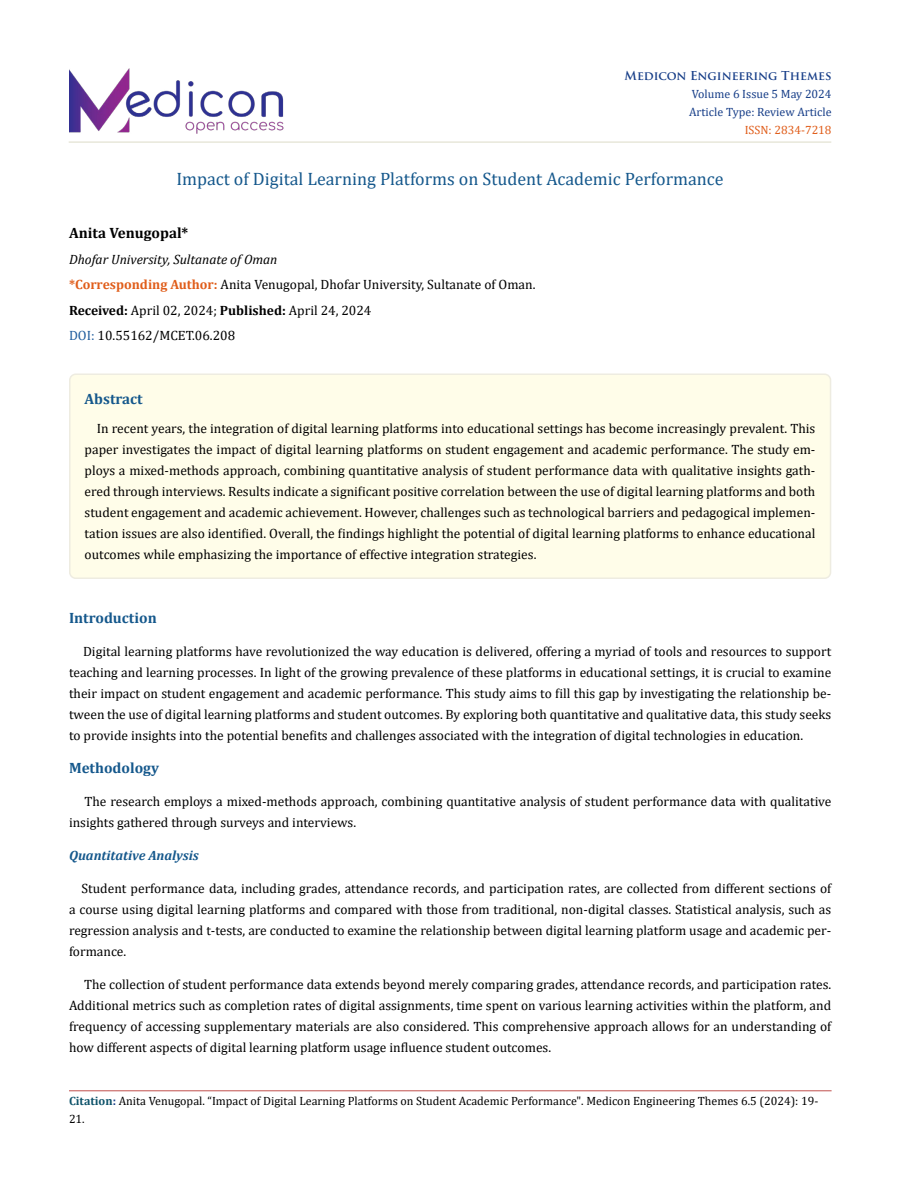
<style>
.page{position:relative;width:900px;height:1188px;background:#fff}
.page>*{position:absolute;margin:0;border:0;box-sizing:border-box;transform-origin:0 0}
.t1{font:18px "Cambria";color:#15588c}
.t2{font:700 15px "Cambria";color:#15588c}
.t3{font:700 15px "Cambria";color:#000}
.t4{font:13.5px/21px "Cambria";color:#000;text-align:justify}
.t5{font:italic 700 13.5px "Cambria";color:#15588c}
.t6{font:12px/18px "Cambria";color:#000}
.t7{font:12px/18px "Cambria";color:#173e88}
.t8{font:700 12px "Trajan Pro";color:#173e88}
.t9{font:12px "Cambria";color:#e05d1a}
.s1{font-style:italic}
.s2{font-weight:700;color:#e05d1a}
.s3{font-weight:700}
.s4{color:#215e9e}
.s5{font-weight:700;color:#0e536a}
.s6{font-weight:700;color:#173e88}
</style>
<div class="page">
<img style="left:69px;top:68px;width:218px;height:74px">
<hr style="left:69px;top:1091px;width:763px;height:1px;background:#c0504d">
<hr style="left:69px;top:142px;width:762px;height:1px;background:#e0dfcd">
<div style="left:70px;top:374px;width:761px;height:204px;background:#fffde9;border-radius:6px"></div>
<div style="left:69px;top:374px;width:762px;height:205px;border:2px solid #eeece1;border-radius:6px"></div>
<p class="t8" style="left:625px;top:68px;width:208px">Medicon Engineering Themes</p>
<p class="t7" style="left:689px;top:84px;width:144px">Volume 6 Issue 5 May 2024<br>Article Type: Review Article</p>
<p class="t9" style="left:745px;top:122px;width:88px">ISSN: 2834-7218</p>
<h1 class="t1" style="left:176px;top:169px;width:549px">Impact of Digital Learning Platforms on Student Academic Performance</h1>
<p class="t3" style="left:69px;top:222px;width:121px">Anita Venugopal*</p>
<p class="t4" style="left:69px;top:246px;width:468px;line-height:25.5px;text-align:left"><span class="s1">Dhofar University, Sultanate of Oman<br></span><span class="s2">*Corresponding Author:</span> Anita Venugopal, Dhofar University, Sultanate of Oman.<br><span class="s3">Received:</span> April 02, 2024; <span class="s3">Published:</span> April 24, 2024<br><span class="s4">DOI:</span> 10.55162/MCET.06.208</p>
<p class="t2" style="left:85px;top:388px;width:60px">Abstract</p>
<p class="t4" style="left:85px;top:418px;width:732px;text-indent:12px">In recent years, the integration of digital learning platforms into educational settings has become increasingly prevalent. This paper investigates the impact of digital learning platforms on student engagement and academic performance. The study em&shy;ploys a mixed-methods approach, combining quantitative analysis of student performance data with qualitative insights gath&shy;ered through interviews. Results indicate a significant positive correlation between the use of digital learning platforms and both student engagement and academic achievement. However, challenges such as technological barriers and pedagogical implemen&shy;tation issues are also identified. Overall, the findings highlight the potential of digital learning platforms to enhance educational outcomes while emphasizing the importance of effective integration strategies.</p>
<p class="t2" style="left:69px;top:607px;width:89px">Introduction</p>
<p class="t4" style="left:69px;top:641px;width:764px;text-indent:14px">Digital learning platforms have revolutionized the way education is delivered, offering a myriad of tools and resources to support teaching and learning processes. In light of the growing prevalence of these platforms in educational settings, it is crucial to examine their impact on student engagement and academic performance. This study aims to fill this gap by investigating the relationship be&shy;tween the use of digital learning platforms and student outcomes. By exploring both quantitative and qualitative data, this study seeks to provide insights into the potential benefits and challenges associated with the integration of digital technologies in education.</p>
<p class="t2" style="left:69px;top:757px;width:92px">Methodology</p>
<p class="t4" style="left:69px;top:791px;width:764px;text-indent:15px">The research employs a mixed-methods approach, combining quantitative analysis of student performance data with qualitative insights gathered through surveys and interviews.</p>
<p class="t5" style="left:69px;top:846px;width:131px">Quantitative Analysis</p>
<p class="t4" style="left:69px;top:878px;width:764px;text-indent:13px">Student performance data, including grades, attendance records, and participation rates, are collected from different sections of a course using digital learning platforms and compared with those from traditional, non-digital classes. Statistical analysis, such as regression analysis and t-tests, are conducted to examine the relationship between digital learning platform usage and academic per&shy;formance.</p>
<p class="t4" style="left:69px;top:974px;width:764px;text-indent:15px">The collection of student performance data extends beyond merely comparing grades, attendance records, and participation rates.<br>Additional metrics such as completion rates of digital assignments, time spent on various learning activities within the platform, and frequency of accessing supplementary materials are also considered. This comprehensive approach allows for an understanding of how different aspects of digital learning platform usage influence student outcomes.</p>
<p class="t6" style="left:69px;top:1092px;width:751px"><span class="s5">Citation</span><span class="s6">:</span> Anita Venugopal. “Impact of Digital Learning Platforms on Student Academic Performance". Medicon Engineering Themes 6.5 (2024): 19-<br>21.</p>
</div>
